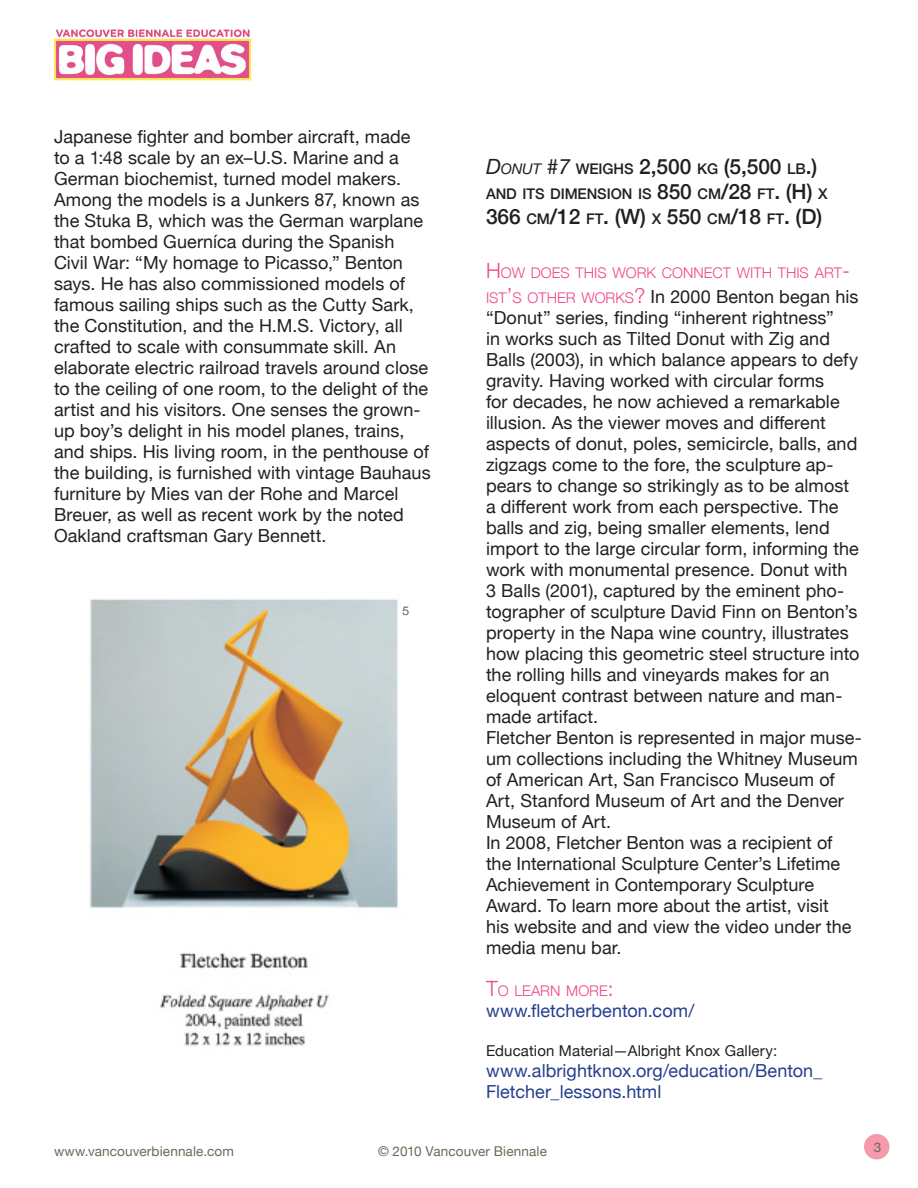
<style>
.page{position:relative;width:918px;height:1188px;background:#fff}
.page>*{position:absolute;margin:0;border:0;box-sizing:border-box;transform-origin:0 0}
.Title_1{font:500 21px "Helvetica Neue";letter-spacing:-.005em;color:#231f20}
.Title_1-2{font:18px/21px "Helvetica Neue";letter-spacing:.005em;color:#231f20}
.Title_1-3{font:18px/21px "Helvetica Neue";letter-spacing:.005em;color:#253f8e}
.Title_1-4{font:15px "Helvetica Neue";letter-spacing:.01em;color:#231f20}
.Title_1-5{font:300 14.7px "Helvetica Neue";color:#ef4489}
.Title_1-6{font:500 14.7px "Helvetica Neue";letter-spacing:-.005em;color:#231f20}
.t1{font:13.5px "Helvetica Neue";letter-spacing:.01em;color:#726657}
.Title_1-7{font:300 12px "Helvetica Neue";color:#231f20}
.s1{font-weight:400;font-style:italic}
.s2{font-weight:400;font-style:italic;font-size:14.7px}
.s3{font-size:14.7px}
.s4{font-size:21px}
.s5{font-weight:300;font-size:14.7px;color:#ef4489}
.s6{font-weight:300;font-size:21px;color:#ef4489}
</style>
<div class="page">
<div style="left:864px;top:1134px;width:26px;height:26px;background:#f59aab;border-radius:50%"></div>
<img style="left:54px;top:29px;width:198px;height:52px">
<img style="left:90px;top:599px;width:308px;height:447px">
<p class="Title_1-2" style="left:54px;top:127px;width:378px">Japanese fighter and bomber aircraft, made to a 1:48 scale by an ex–U.S. Marine and a German biochemist, turned model makers.<br>Among the models is a Junkers 87, known as the Stuka B, which was the German warplane that bombed Guerníca during the Spanish Civil War: “My homage to Picasso,” Benton says. He has also commissioned models of famous sailing ships such as the Cutty Sark, the Constitution, and the H.M.S. Victory, all crafted to scale with consummate skill. An elaborate electric railroad travels around close to the ceiling of one room, to the delight of the artist and his visitors. One senses the grown&shy;up boy’s delight in his model planes, trains, and ships. His living room, in the penthouse of the building, is furnished with vintage Bauhaus furniture by Mies van der Rohe and Marcel Breuer, as well as recent work by the noted Oakland craftsman Gary Bennett.</p>
<p class="Title_1-7" style="left:403px;top:601px;width:8px">5</p>
<p class="Title_1" style="left:486px;top:149px;width:333px"><span class="s1">D</span><span class="s2">ONUT</span> <span class="s1">#7</span> <span class="s3">WEIGHS</span> 2,500 <span class="s3">KG</span> (5,500 <span class="s3">LB</span>.)</p>
<p class="Title_1-6" style="left:486px;top:182px;width:343px">AND ITS DIMENSION IS <span class="s4">850</span> CM<span class="s4">/28</span> FT<span class="s4">. (H)</span> X</p>
<p class="Title_1" style="left:486px;top:200px;width:338px">366 <span class="s3">CM</span>/12 <span class="s3">FT</span>. (W) <span class="s3">X</span> 550 <span class="s3">CM</span>/18 <span class="s3">FT</span>. (D)</p>
<p class="Title_1-5" style="left:486px;top:261px;width:365px"><span class="s4">H</span> OW DOES THIS WORK CONNECT WITH THIS ART<span class="s4">-</span></p>
<p class="Title_1-2" style="left:486px;top:287px;width:375px"><span class="s5">IST</span><span class="s6">’</span><span class="s5">S OTHER WORKS</span><span class="s6">?</span> In 2000 Benton began his “Donut” series, finding “inherent rightness”<br>in works such as Tilted Donut with Zig and Balls (2003), in which balance appears to defy gravity. Having worked with circular forms<br>for decades, he now achieved a remarkable illusion. As the viewer moves and different aspects of donut, poles, semicircle, balls, and zigzags come to the fore, the sculpture ap&shy;pears to change so strikingly as to be almost a different work from each perspective. The balls and zig, being smaller elements, lend import to the large circular form, informing the work with monumental presence. Donut with 3 Balls (2001), captured by the eminent pho&shy;tographer of sculpture David Finn on Benton’s property in the Napa wine country, illustrates how placing this geometric steel structure into the rolling hills and vineyards makes for an eloquent contrast between nature and man&shy;made artifact.</p>
<p class="Title_1-2" style="left:486px;top:728px;width:377px">Fletcher Benton is represented in major muse&shy;um collections including the Whitney Museum of American Art, San Francisco Museum of Art, Stanford Museum of Art and the Denver Museum of Art.</p>
<p class="Title_1-2" style="left:486px;top:833px;width:367px">In 2008, Fletcher Benton was a recipient of the International Sculpture Center’s Lifetime Achievement in Contemporary Sculpture Award. To learn more about the artist, visit his website and and view the video under the media menu bar.</p>
<p class="Title_1-5" style="left:486px;top:979px;width:129px"><span class="s4">T</span>O LEARN MORE<span class="s4">:</span></p>
<p class="Title_1-3" style="left:486px;top:1001px;width:210px">www.fletcherbenton.com/</p>
<p class="Title_1-4" style="left:486px;top:1040px;width:293px">Education Material—Albright Knox Gallery:</p>
<p class="Title_1-3" style="left:486px;top:1061px;width:338px">www.albrightknox.org/education/Benton_<br>Fletcher_lessons.html</p>
<p class="t1" style="left:54px;top:1142px;width:182px">www.vancouverbiennale.com</p>
<p class="t1" style="left:874px;top:1138px;width:9px">3</p>
<p class="t1" style="left:378px;top:1142px;width:170px">© 2010 Vancouver Biennale</p>
</div>
